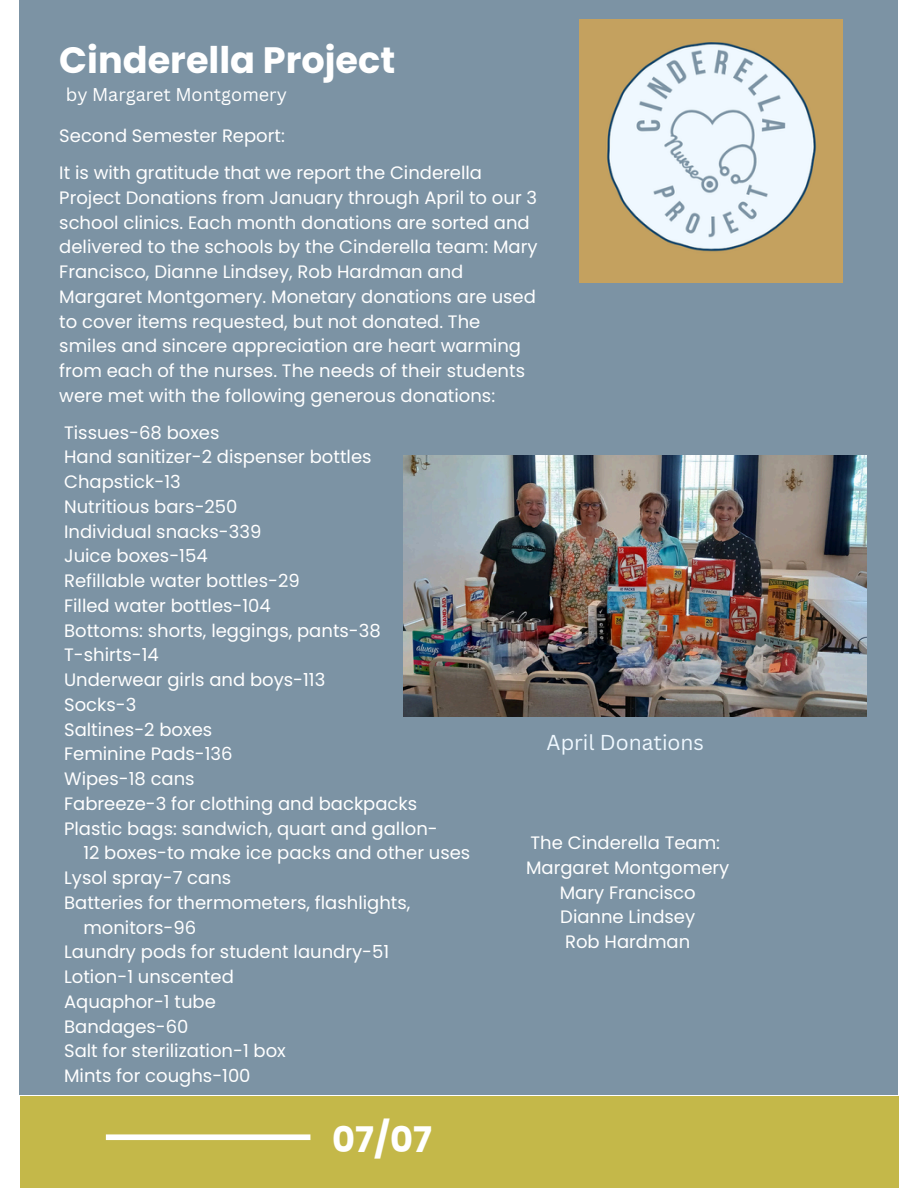
<style>
.page{position:relative;width:918px;height:1188px;background:#fff}
.page>*{position:absolute;margin:0;border:0;box-sizing:border-box;transform-origin:0 0}
.t1{font:700 36.75px "Poppins";color:#fff}
.t2{font:700 35.25px "Poppins";color:#fff}
.t3{font:21px "Canva Sans";color:#eff8ff}
.t4{font:18px/24.8px "Poppins";color:#fff}
.t5{font:18px "Canva Sans";color:#fff}
</style>
<div class="page">
<div style="left:20px;top:0;width:878px;height:1095px;background:#7c93a4"></div>
<div style="left:20px;top:1096px;width:878px;height:92px;background:#c4b849"></div>
<div style="left:106px;top:1134px;width:204px;height:6px;background:#fff"></div>
<img style="left:580px;top:20px;width:263px;height:263px">
<img style="left:404px;top:456px;width:462px;height:261px">
<p class="t1" style="left:59px;top:35px;width:338px">Cinderella Project</p>
<p class="t5" style="left:66px;top:82px;width:222px">by Margaret Montgomery</p>
<h2 class="t4" style="left:59px;top:124px;width:227px">Second Semester Report:</h2>
<p class="t4" style="left:59px;top:161px;width:480px">It is with gratitude that we report the Cinderella Project Donations from January through April to our 3 school clinics. Each month donations are sorted and delivered to the schools by the Cinderella team: Mary Francisco, Dianne Lindsey, Rob Hardman and Margaret Montgomery. Monetary donations are used to cover items requested, but not donated. The smiles and sincere appreciation are heart warming from each of the nurses. The needs of their students were met with the following generous donations:</p>
<p class="t4" style="left:64px;top:420px;width:157px">Tissues-68 boxes</p>
<h3 class="t4" style="left:64px;top:445px;width:309px">Hand sanitizer-2 dispenser bottles</h3>
<p class="t4" style="left:64px;top:470px;width:118px">Chapstick-13</p>
<p class="t4" style="left:64px;top:494px;width:175px">Nutritious bars-250</p>
<p class="t4" style="left:64px;top:519px;width:199px">Individual snacks-339</p>
<p class="t4" style="left:64px;top:544px;width:145px">Juice boxes-154</p>
<p class="t4" style="left:64px;top:569px;width:237px">Refillable water bottles-29</p>
<p class="t4" style="left:64px;top:593px;width:208px">Filled water bottles-104</p>
<p class="t4" style="left:64px;top:618px;width:318px">Bottoms: shorts, leggings, pants-38</p>
<p class="t4" style="left:64px;top:643px;width:96px">T-shirts-14</p>
<p class="t4" style="left:64px;top:668px;width:263px">Underwear girls and boys-113</p>
<p class="t4" style="left:64px;top:692px;width:74px">Socks-3</p>
<p class="t4" style="left:64px;top:717px;width:150px">Saltines-2 boxes</p>
<p class="t4" style="left:64px;top:742px;width:170px">Feminine Pads-136</p>
<p class="t4" style="left:64px;top:767px;width:132px">Wipes-18 cans</p>
<p class="t4" style="left:64px;top:791px;width:355px">Fabreeze-3 for clothing and backpacks</p>
<p class="t4" style="left:64px;top:816px;width:375px">Plastic bags: sandwich, quart and gallon-</p>
<p class="t4" style="left:83px;top:841px;width:388px">12 boxes-to make ice packs and other uses</p>
<p class="t4" style="left:64px;top:866px;width:169px">Lysol spray-7 cans</p>
<p class="t4" style="left:64px;top:890px;width:348px">Batteries for thermometers, flashlights,</p>
<p class="t4" style="left:83px;top:915px;width:114px">monitors-96</p>
<p class="t4" style="left:64px;top:940px;width:327px">Laundry pods for student laundry-51</p>
<p class="t4" style="left:64px;top:965px;width:171px">Lotion-1 unscented</p>
<p class="t4" style="left:64px;top:989px;width:153px">Aquaphor-1 tube</p>
<p class="t4" style="left:64px;top:1014px;width:126px">Bandages-60</p>
<p class="t4" style="left:64px;top:1039px;width:223px">Salt for sterilization-1 box</p>
<p class="t4" style="left:64px;top:1064px;width:188px">Mints for coughs-100</p>
<p class="t2" style="left:332px;top:1115px;width:101px">07/07</p>
<h1 class="t3" style="left:547px;top:728px;width:159px">April Donations</h1>
<p class="t4" style="left:531px;top:831px;width:191px">The Cinderella Team:</p>
<p class="t4" style="left:526px;top:855px;width:205px">Margaret Montgomery</p>
<p class="t4" style="left:560px;top:880px;width:137px">Mary Francisco</p>
<p class="t4" style="left:560px;top:905px;width:136px">Dianne Lindsey</p>
<p class="t4" style="left:565px;top:930px;width:127px">Rob Hardman</p>
</div>
